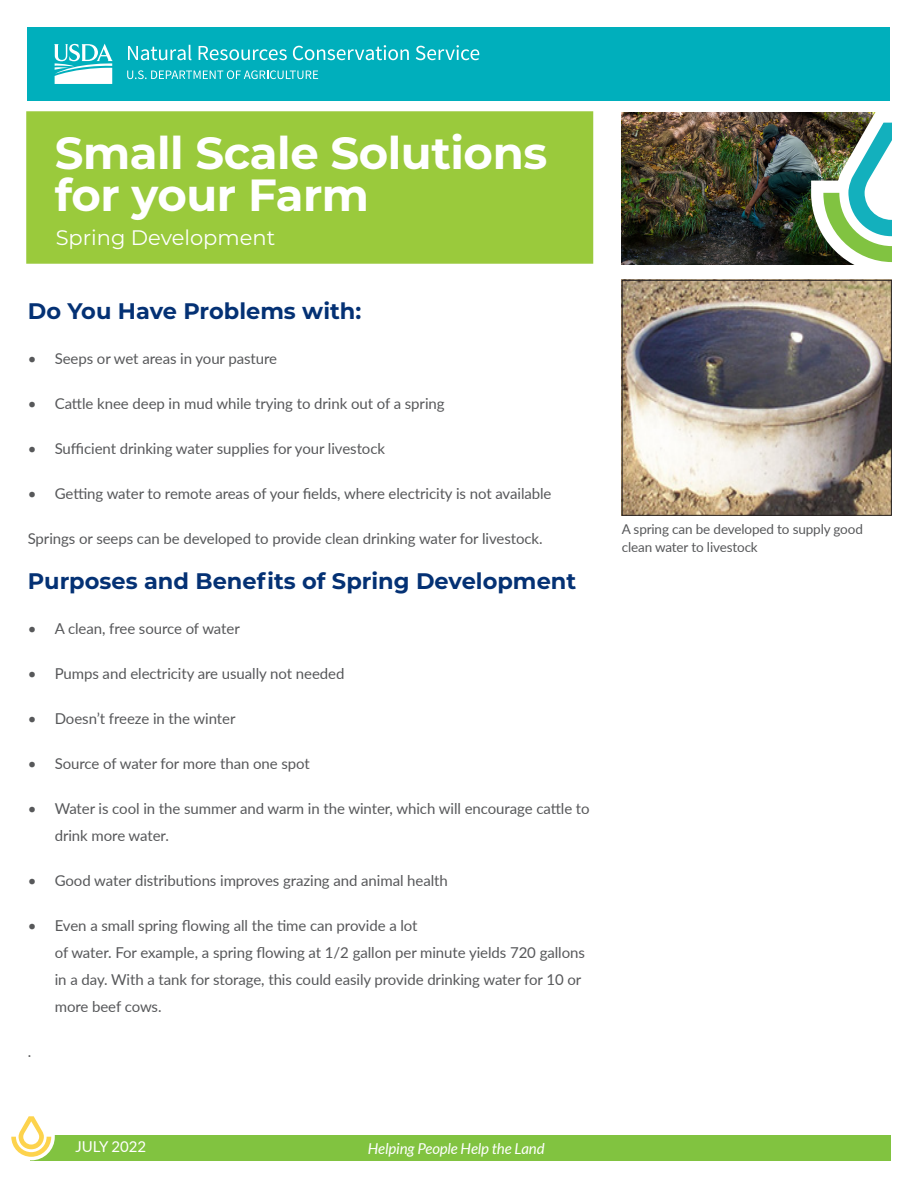
<style>
.page{position:relative;width:918px;height:1188px;background:#fff}
.page>*{position:absolute;margin:0;border:0;box-sizing:border-box;transform-origin:0 0}
.t1{font:700 45px/42px "Montserrat";letter-spacing:-.01em;color:#fff}
.t2{font:700 22.5px "Montserrat";color:#043174}
.t3{font:21px "Montserrat";color:#fff}
.t4{font:15px/27px "Lato";letter-spacing:-.005em;color:#57585a}
.t5{font:italic 15px "Lato";letter-spacing:-.005em;color:#fff}
.Body_Text_White{font:15px "Lato";letter-spacing:-.005em;color:#fff}
.t6{font:13.5px/18px "Lato";letter-spacing:-.01em;color:#57585a}
</style>
<div class="page">
<div style="left:27px;top:27px;width:863px;height:74px;background:#00afbc"></div>
<svg style="left:128px;top:45px;width:64px;height:15px"></svg>
<svg style="left:199px;top:46px;width:88px;height:14px"></svg>
<svg style="left:293px;top:45px;width:116px;height:15px"></svg>
<svg style="left:416px;top:45px;width:63px;height:15px"></svg>
<svg style="left:127px;top:70px;width:191px;height:9px"></svg>
<svg style="left:54px;top:44px;width:59px;height:40px"></svg>
<div style="left:26px;top:111px;width:567px;height:153px;background:#9aca3c;border:2px solid #9aca3c"></div>
<img style="left:622px;top:113px;width:189px;height:152px">
<img style="left:624px;top:282px;width:266px;height:232px">
<div style="left:622px;top:280px;width:270px;height:236px;border:1px solid #231f20"></div>
<img style="left:811px;top:112px;width:81px;height:153px">
<div style="left:30px;top:1135px;width:861px;height:25px;background:#81c340"></div>
<svg style="left:11px;top:1116px;width:44px;height:44px"></svg>
<h1 class="t1" style="left:55px;top:130px;width:494px">Small Scale Solutions for your Farm</h1>
<h3 class="t3" style="left:56px;top:223px;width:221px">Spring Development</h3>
<h2 class="t2" style="left:28px;top:295px;width:335px">Do You Have Problems with:</h2>
<p class="t4" style="left:28px;top:344px;width:251px">• Seeps or wet areas in your pasture</p>
<p class="t4" style="left:28px;top:389px;width:418px">• Cattle knee deep in mud while trying to drink out of a spring</p>
<p class="t4" style="left:28px;top:434px;width:359px">• Sufficient drinking water supplies for your livestock</p>
<p class="t4" style="left:28px;top:479px;width:525px">• Getting water to remote areas of your fields, where electricity is not available</p>
<p class="t4" style="left:28px;top:524px;width:516px">Springs or seeps can be developed to provide clean drinking water for livestock.</p>
<h2 class="t2" style="left:28px;top:565px;width:550px">Purposes and Benefits of Spring Development</h2>
<p class="t4" style="left:28px;top:614px;width:214px">• A clean, free source of water</p>
<p class="t4" style="left:28px;top:659px;width:318px">• Pumps and electricity are usually not needed</p>
<p class="t4" style="left:28px;top:704px;width:209px">• Doesn’t freeze in the winter</p>
<p class="t4" style="left:28px;top:749px;width:284px">• Source of water for more than one spot</p>
<p class="t4" style="left:55px;top:794px;width:537px;text-indent:-27px">• Water is cool in the summer and warm in the winter, which will encourage cattle to drink more water.</p>
<p class="t4" style="left:28px;top:866px;width:422px">• Good water distributions improves grazing and animal health</p>
<p class="t4" style="left:55px;top:911px;width:532px;text-indent:-27px">• Even a small spring flowing all the time can provide a lot<br>of water. For example, a spring flowing at 1/2 gallon per minute yields 720 gallons in a day. With a tank for storage, this could easily provide drinking water for 10 or more beef cows.</p>
<p class="t4" style="left:28px;top:1037px;width:5px">.</p>
<p class="t6" style="left:622px;top:519px;width:243px">A spring can be developed to supply good clean water to livestock</p>
<p class="Body_Text_White" style="left:76px;top:1136px;width:72px">JULY 2022</p>
<p class="t5" style="left:368px;top:1140px;width:178px">Helping People Help the Land</p>
</div>
